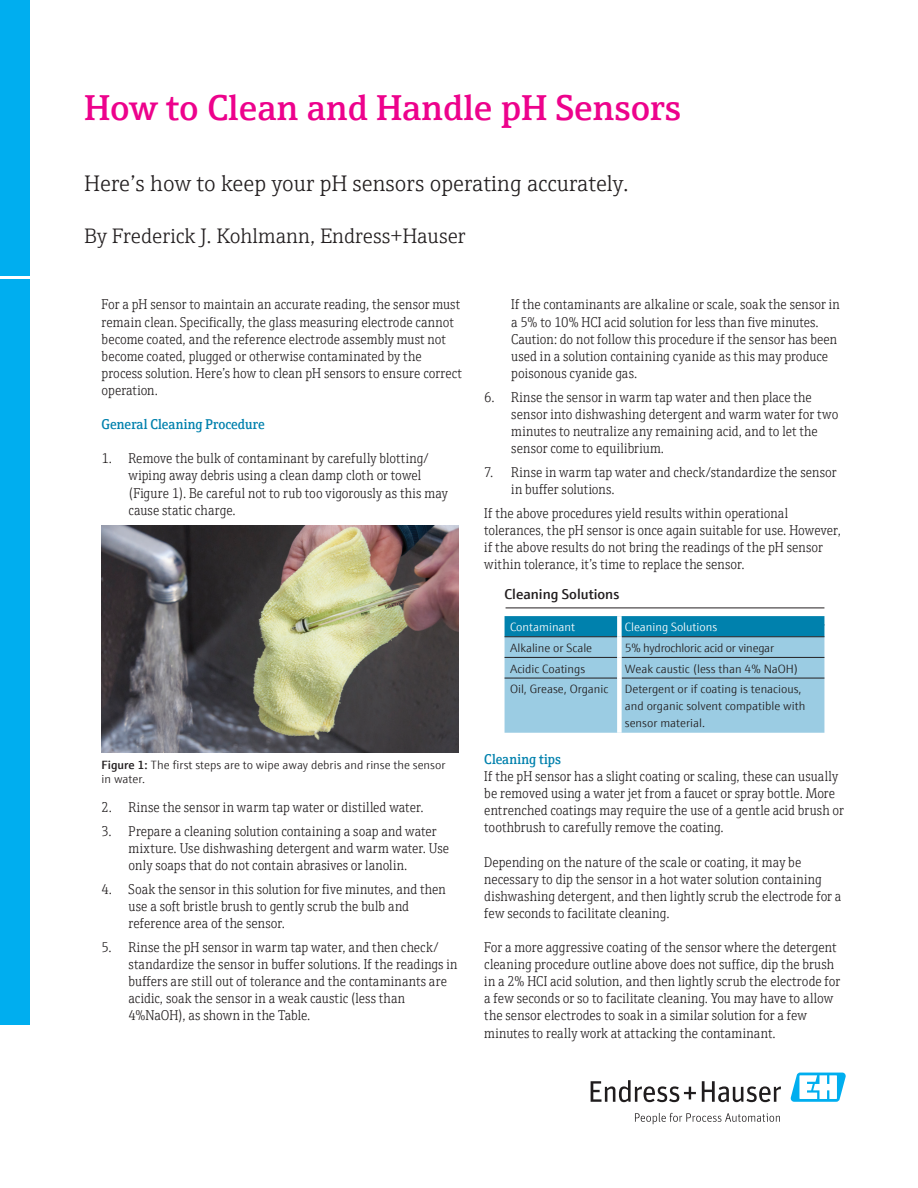
<style>
.page{position:relative;width:918px;height:1188px;background:#fff}
.page>*{position:absolute;margin:0;border:0;box-sizing:border-box;transform-origin:0 0}
.t1{font:600 36px "E+H Serif";color:#ed028c}
.t2{font:300 22.5px "E+H Serif";color:#231f20}
.t3{font:300 21px "E+H Serif";color:#231f20}
.t4{font:300 14.25px/17.1px "E+H Serif";letter-spacing:.005em;color:#231f20;scale:.91 1}
.t5{font:600 14.25px "E+H Serif";letter-spacing:.005em;color:#0081ad;scale:.91 1}
.t6{font:600 14.25px "E+H Sans";color:#231f20}
.t7{font:300 12px/17px "E+H Sans";color:#231f20}
.t8{font:300 12px "E+H Sans";color:#fff}
.t9{font:300 12px "E+H Sans";letter-spacing:-.02em;color:#231f20}
.s1{font-weight:600}
</style>
<div class="page">
<div style="left:0;top:0;width:29px;height:1025px;background:#00aeef"></div>
<hr style="left:0;top:276px;width:32px;height:2px;background:#fff">
<svg style="left:591px;top:1080px;width:105px;height:22px"></svg>
<svg style="left:702px;top:1081px;width:79px;height:21px"></svg>
<svg style="left:635px;top:1113px;width:145px;height:11px"></svg>
<svg style="left:790px;top:1073px;width:56px;height:29px"></svg>
<img style="left:102px;top:526px;width:357px;height:226px">
<hr style="left:506px;top:608px;width:318px;height:1px;background:#231f20">
<svg style="left:505px;top:616px;width:319px;height:117px;background:#7fbdd8"></svg>
<hr style="left:505px;top:636px;width:112px;height:1px;background:#231f20">
<hr style="left:622px;top:636px;width:202px;height:1px;background:#231f20">
<hr style="left:505px;top:657px;width:112px;height:1px;background:#231f20">
<hr style="left:622px;top:657px;width:202px;height:1px;background:#231f20">
<hr style="left:505px;top:678px;width:112px;height:1px;background:#231f20">
<hr style="left:622px;top:678px;width:202px;height:1px;background:#231f20">
<div style="left:617px;top:616px;width:5px;height:21px;background:#fff"></div>
<div style="left:617px;top:637px;width:5px;height:20px;background:#fff"></div>
<div style="left:617px;top:657px;width:5px;height:21px;background:#fff"></div>
<div style="left:617px;top:678px;width:5px;height:55px;background:#fff"></div>
<h1 class="t1" style="left:85px;top:80px;width:598px">How to Clean and Handle pH Sensors</h1>
<h2 class="t2" style="left:85px;top:166px;width:546px">Here’s how to keep your pH sensors operating accurately.</h2>
<h3 class="t3" style="left:85px;top:220px;width:383px">By Frederick J. Kohlmann, Endress+Hauser</h3>
<p class="t4" style="left:102px;top:295px;width:397px">For a pH sensor to maintain an accurate reading, the sensor must remain clean. Specifically, the glass measuring electrode cannot become coated, and the reference electrode assembly must not become coated, plugged or otherwise contaminated by the process solution. Here’s how to clean pH sensors to ensure correct operation.</p>
<p class="t5" style="left:102px;top:413px;width:181px">General Cleaning Procedure</p>
<p class="t4" style="left:129px;top:449px;width:352px;text-indent:-27px">1. Remove the bulk of contaminant by carefully blotting/ wiping away debris using a clean damp cloth or towel (Figure 1). Be careful not to rub too vigorously as this may cause static charge.</p>
<p class="t7" style="left:102px;top:757px;width:345px;line-height:14.4px"><span class="s1">Figure 1:</span> The first steps are to wipe away debris and rinse the sensor in water.</p>
<p class="t4" style="left:102px;top:798px;width:355px">2. Rinse the sensor in warm tap water or distilled water.</p>
<p class="t4" style="left:129px;top:822px;width:354px;text-indent:-27px">3. Prepare a cleaning solution containing a soap and water mixture. Use dishwashing detergent and warm water. Use only soaps that do not contain abrasives or lanolin.</p>
<p class="t4" style="left:129px;top:880px;width:350px;text-indent:-27px">4. Soak the sensor in this solution for five minutes, and then use a soft bristle brush to gently scrub the bulb and reference area of the sensor.</p>
<p class="t4" style="left:129px;top:938px;width:363px;text-indent:-27px">5. Rinse the pH sensor in warm tap water, and then check/ standardize the sensor in buffer solutions. If the readings in buffers are still out of tolerance and the contaminants are acidic, soak the sensor in a weak caustic (less than 4%NaOH), as shown in the Table.</p>
<p class="t4" style="left:511px;top:295px;width:363px">If the contaminants are alkaline or scale, soak the sensor in a 5% to 10% HCI acid solution for less than five minutes.<br>Caution: do not follow this procedure if the sensor has been used in a solution containing cyanide as this may produce poisonous cyanide gas.</p>
<p class="t4" style="left:511px;top:387px;width:361px;text-indent:-27px">6. Rinse the sensor in warm tap water and then place the sensor into dishwashing detergent and warm water for two minutes to neutralize any remaining acid, and to let the sensor come to equilibrium.</p>
<p class="t4" style="left:511px;top:462px;width:359px;text-indent:-27px">7. Rinse in warm tap water and check/standardize the sensor in buffer solutions.</p>
<p class="t4" style="left:484px;top:503px;width:393px">If the above procedures yield results within operational tolerances, the pH sensor is once again suitable for use. However, if the above results do not bring the readings of the pH sensor within tolerance, it’s time to replace the sensor.</p>
<p class="t6" style="left:505px;top:583px;width:116px">Cleaning Solutions</p>
<p class="t8" style="left:510px;top:618px;width:67px">Contaminant</p>
<p class="t8" style="left:625px;top:618px;width:94px">Cleaning Solutions</p>
<p class="t7" style="left:510px;top:638px;width:84px">Alkaline or Scale</p>
<p class="t9" style="left:625px;top:639px;width:151px">5% hydrochloric acid or vinegar</p>
<p class="t7" style="left:510px;top:659px;width:77px">Acidic Coatings</p>
<p class="t7" style="left:625px;top:659px;width:175px">Weak caustic (less than 4% NaOH)</p>
<p class="t7" style="left:510px;top:680px;width:100px">Oil, Grease, Organic</p>
<p class="t7" style="left:625px;top:680px;width:182px">Detergent or if coating is tenacious, and organic solvent compatible with sensor material.</p>
<p class="t5" style="left:484px;top:748px;width:86px">Cleaning tips</p>
<p class="t4" style="left:484px;top:767px;width:397px">If the pH sensor has a slight coating or scaling, these can usually be removed using a water jet from a faucet or spray bottle. More entrenched coatings may require the use of a gentle acid brush or toothbrush to carefully remove the coating.</p>
<p class="t4" style="left:484px;top:852px;width:394px">Depending on the nature of the scale or coating, it may be necessary to dip the sensor in a hot water solution containing dishwashing detergent, and then lightly scrub the electrode for a few seconds to facilitate cleaning.</p>
<p class="t4" style="left:484px;top:938px;width:393px">For a more aggressive coating of the sensor where the detergent cleaning procedure outline above does not suffice, dip the brush in a 2% HCI acid solution, and then lightly scrub the electrode for a few seconds or so to facilitate cleaning. You may have to allow the sensor electrodes to soak in a similar solution for a few minutes to really work at attacking the contaminant.</p>
</div>
